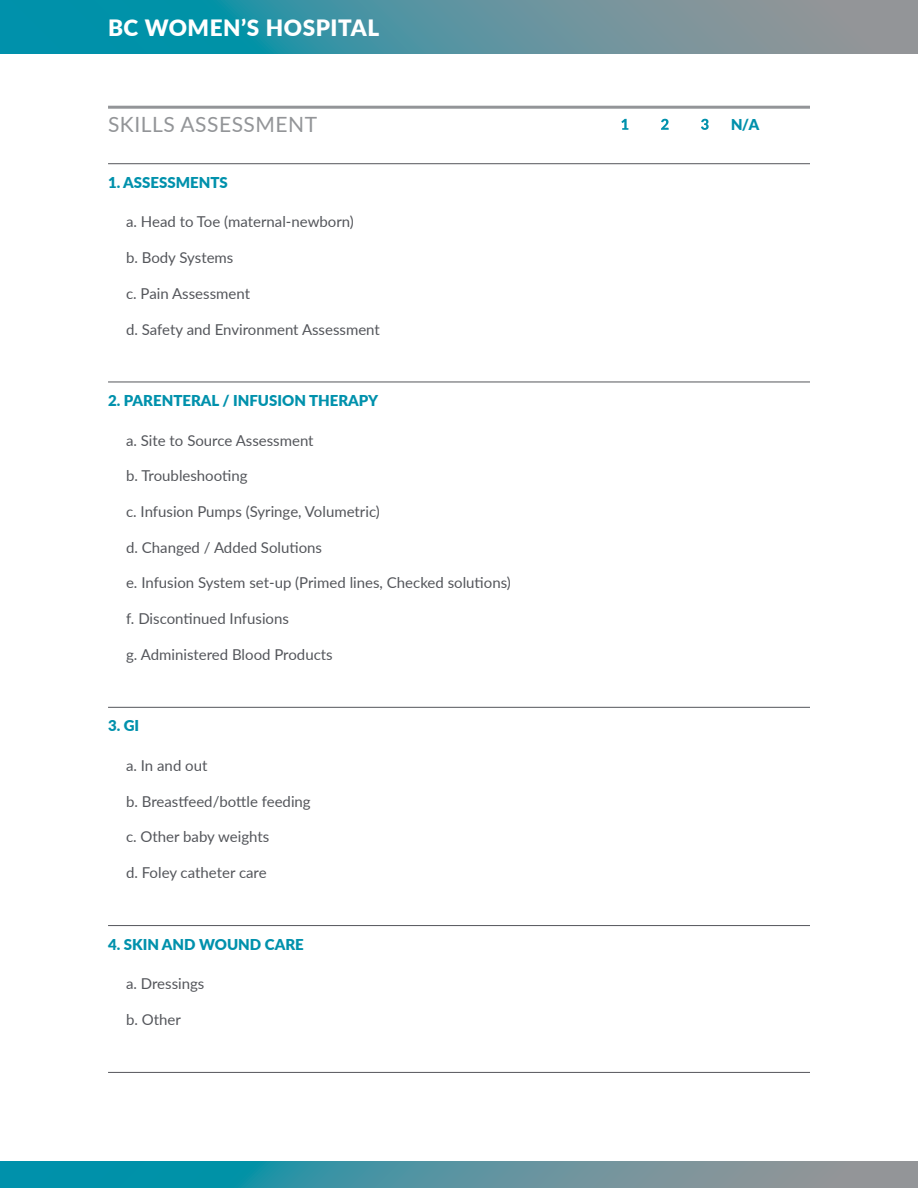
<style>
.page{position:relative;width:918px;height:1188px;background:#fff}
.page>*{position:absolute;margin:0;border:0;box-sizing:border-box;transform-origin:0 0}
.t1{font:900 22.5px "Lato";letter-spacing:.025em;color:#fff}
.t2{font:21px "Lato";letter-spacing:.025em;color:#939598}
.t3{font:15px "Lato";color:#54565b}
.t4{font:900 15px "Lato";color:#0091ac}
.t5{font:900 15px "Lato";color:#0090ab}
</style>
<div class="page">
<hr style="left:108px;top:106px;width:702px;height:3px;background:#939598">
<hr style="left:108px;top:163px;width:702px;height:1px;background:#54565b">
<hr style="left:108px;top:382px;width:702px;height:1px;background:#54565b">
<hr style="left:108px;top:707px;width:702px;height:1px;background:#54565b">
<hr style="left:108px;top:925px;width:702px;height:1px;background:#54565b">
<hr style="left:108px;top:1072px;width:702px;height:1px;background:#54565b">
<svg style="left:621px;top:119px;width:7px;height:11px"></svg>
<svg style="left:661px;top:119px;width:8px;height:11px"></svg>
<svg style="left:701px;top:119px;width:8px;height:11px"></svg>
<svg style="left:0;top:1161px;width:918px;height:27px;background:#4c93a1"></svg>
<svg style="left:0;top:0;width:918px;height:54px;background:#4c93a1"></svg>
<h1 class="t1" style="left:108px;top:11px;width:273px">BC WOMEN’S HOSPITAL</h1>
<h2 class="t2" style="left:108px;top:110px;width:211px">SKILLS ASSESSMENT</h2>
<p class="t4" style="left:108px;top:171px;width:121px">1. ASSESSMENTS</p>
<p class="t3" style="left:126px;top:211px;width:229px">a. Head to Toe (maternal-newborn)</p>
<p class="t3" style="left:126px;top:247px;width:109px">b. Body Systems</p>
<p class="t3" style="left:126px;top:283px;width:126px">c. Pain Assessment</p>
<p class="t3" style="left:126px;top:318px;width:255px">d. Safety and Environment Assessment</p>
<p class="t4" style="left:108px;top:389px;width:272px">2. PARENTERAL / INFUSION THERAPY</p>
<p class="t3" style="left:126px;top:429px;width:189px">a. Site to Source Assessment</p>
<p class="t3" style="left:126px;top:465px;width:123px">b. Troubleshooting</p>
<p class="t3" style="left:126px;top:501px;width:255px">c. Infusion Pumps (Syringe, Volumetric)</p>
<p class="t3" style="left:126px;top:537px;width:198px">d. Changed / Added Solutions</p>
<p class="t3" style="left:126px;top:572px;width:386px">e. Infusion System set-up (Primed lines, Checked solutions)</p>
<p class="t3" style="left:126px;top:608px;width:164px">f. Discontinued Infusions</p>
<p class="t3" style="left:126px;top:644px;width:208px">g. Administered Blood Products</p>
<p class="t4" style="left:108px;top:715px;width:33px">3. GI</p>
<p class="t3" style="left:126px;top:755px;width:83px">a. In and out</p>
<p class="t3" style="left:126px;top:791px;width:186px">b. Breastfeed/bottle feeding</p>
<p class="t3" style="left:126px;top:826px;width:145px">c. Other baby weights</p>
<p class="t3" style="left:126px;top:862px;width:142px">d. Foley catheter care</p>
<p class="t4" style="left:108px;top:933px;width:197px">4. SKIN AND WOUND CARE</p>
<p class="t3" style="left:126px;top:973px;width:80px">a. Dressings</p>
<p class="t3" style="left:126px;top:1009px;width:56px">b. Other</p>
<p class="t5" style="left:731px;top:116px;width:30px">N/A</p>
</div>
